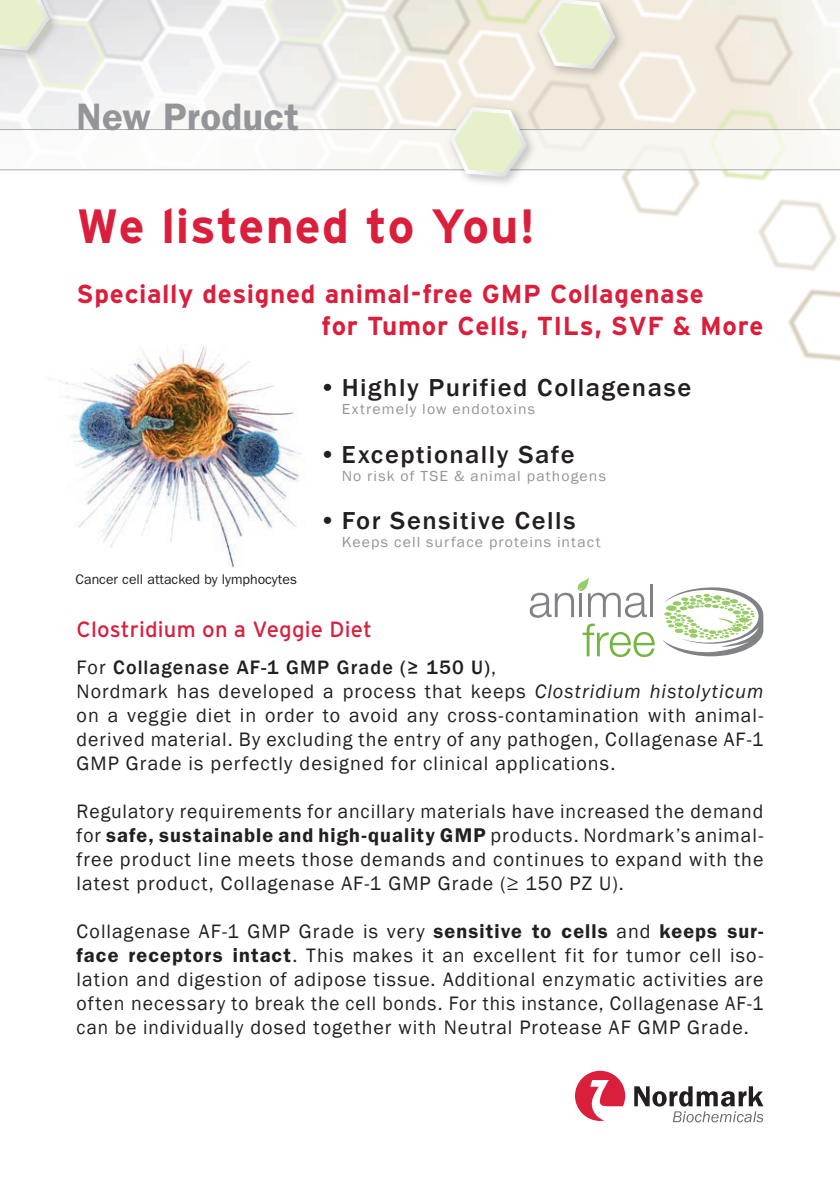
<style>
.page{position:relative;width:840px;height:1191px;background:#fff}
.page>*{position:absolute;margin:0;border:0;box-sizing:border-box;transform-origin:0 0}
.t1{font:700 48px "Interstate";letter-spacing:.02em;color:#da1f3d}
.t2{font:38.4px "Franklin Gothic LT Pro Dm";letter-spacing:.005em;color:#939598}
.t3{font:700 26px/32px "Interstate";letter-spacing:.025em;color:#da1f3d}
.t4{font:500 25.2px "Franklin Gothic";letter-spacing:.055em;color:#231f20;scale:1.05 1}
.t5{font:22px "Interstate";letter-spacing:.01em;color:#da1f3d}
.t6{font:20px/24px "Franklin Gothic";letter-spacing:.05em;color:#231f20}
.t7{font:20px "Franklin Gothic LT Pro Dm";letter-spacing:.055em;color:#231f20}
.t8{font:15px "Franklin Gothic";letter-spacing:.07em;color:#939598;scale:1.05 1}
.t9{font:14px "Franklin Gothic LT Pro";color:#231f20}
.s1{font-weight:500}
.s2{font-style:italic}
.s3{font-family:"Franklin Gothic"}
.s4{font-family:"Franklin Gothic LT Pro Dm"}
</style>
<div class="page">
<img style="left:58px;top:345px;width:243px;height:223px">
<img style="left:521px;top:75px;width:46px;height:96px">
<img style="left:567px;top:1px;width:180px;height:170px">
<img style="left:755px;top:16px;width:84px;height:113px">
<img style="left:758px;top:170px;width:81px;height:68px">
<img style="left:761px;top:238px;width:78px;height:123px">
<img style="left:156px;top:0;width:115px;height:129px">
<img style="left:332px;top:94px;width:109px;height:77px">
<img style="left:341px;top:0;width:180px;height:105px">
<img style="left:570px;top:93px;width:87px;height:122px">
<img style="left:0;top:0;width:156px;height:129px">
<img style="left:418px;top:0;width:111px;height:75px">
<img style="left:657px;top:58px;width:180px;height:173px">
<img style="left:213px;top:0;width:180px;height:94px">
<img style="left:529px;top:0;width:101px;height:84px">
<svg style="left:538px;top:0;width:77px;height:69px;background:#e6ead2"></svg>
<img style="left:0;top:0;width:64px;height:66px">
<svg style="left:0;top:0;width:50px;height:51px;background:#e1e8cf"></svg>
<div style="left:0;top:130px;width:839px;height:40px;background:#faf9f6"></div>
<hr style="left:0;top:129px;width:839px;height:1px;background:#a8a9ad">
<hr style="left:0;top:169px;width:839px;height:1px;background:#a8a9ad">
<img style="left:441px;top:99px;width:100px;height:85px">
<svg style="left:449px;top:107px;width:77px;height:70px"></svg>
<svg style="left:575px;top:1070px;width:50px;height:51px"></svg>
<svg style="left:634px;top:1086px;width:129px;height:36px"></svg>
<svg style="left:663px;top:587px;width:100px;height:69px"></svg>
<svg style="left:529px;top:577px;width:125px;height:80px"></svg>
<h2 class="t2" style="left:77px;top:94px;width:224px">New Product</h2>
<h1 class="t1" style="left:77px;top:199px;width:460px">We listened to You!</h1>
<h3 class="t3" style="left:321px;top:278px;width:443px;text-indent:-245px">Specially designed animal-free GMP Collagenase<br>for Tumor Cells, TILs, SVF &amp; More</h3>
<p class="t9" style="left:75px;top:571px;width:223px">Cancer cell attacked by lymphocytes</p>
<p class="t4" style="left:319px;top:372px;width:356px">• Highly Purified Collagenase</p>
<p class="t8" style="left:341px;top:400px;width:186px">Extremely low endotoxins</p>
<p class="t4" style="left:319px;top:439px;width:245px">• Exceptionally Safe</p>
<p class="t8" style="left:341px;top:466px;width:253px">No risk of TSE &amp; animal pathogens</p>
<p class="t4" style="left:319px;top:505px;width:245px">• For Sensitive Cells</p>
<p class="t8" style="left:341px;top:533px;width:248px">Keeps cell surface proteins intact</p>
<p class="t5" style="left:77px;top:617px;width:297px">Clostridium on a Veggie Diet</p>
<p class="t6" style="left:77px;top:656px;width:688px">For <span class="s1">Collagenase AF-1 GMP Grade (≥ 150 U)</span>,<br>Nordmark has developed a process that keeps <span class="s2">Clostridium histolyticum </span>on a veggie diet in order to avoid any cross-contamination with animal&shy;derived material. By excluding the entry of any pathogen, Collagenase AF-1<br>GMP Grade is perfectly designed for clinical applications.</p>
<p class="t6" style="left:77px;top:800px;width:688px">Regulatory requirements for ancillary materials have increased the demand</p>
<p class="t7" style="left:77px;top:823px;width:687px"><span class="s3">for</span> safe, sustainable and high-quality GMP <span class="s3">products. Nordmark’s animal-</span></p>
<p class="t6" style="left:77px;top:848px;width:688px">free product line meets those demands and continues to expand with the latest product, Collagenase AF-1 GMP Grade (≥ 150 PZ U).</p>
<p class="t6" style="left:77px;top:920px;width:688px;text-align:justify">Collagenase AF-1 GMP Grade is very <span class="s4">sensitive to cells</span> and <span class="s4">keeps sur&shy;face receptors intact</span>. This makes it an excellent fit for tumor cell iso&shy;lation and digestion of adipose tissue. Additional enzymatic activities are often necessary to break the cell bonds. For this instance, Collagenase AF-1 can be individually dosed together with Neutral Protease AF GMP Grade.</p>
</div>
